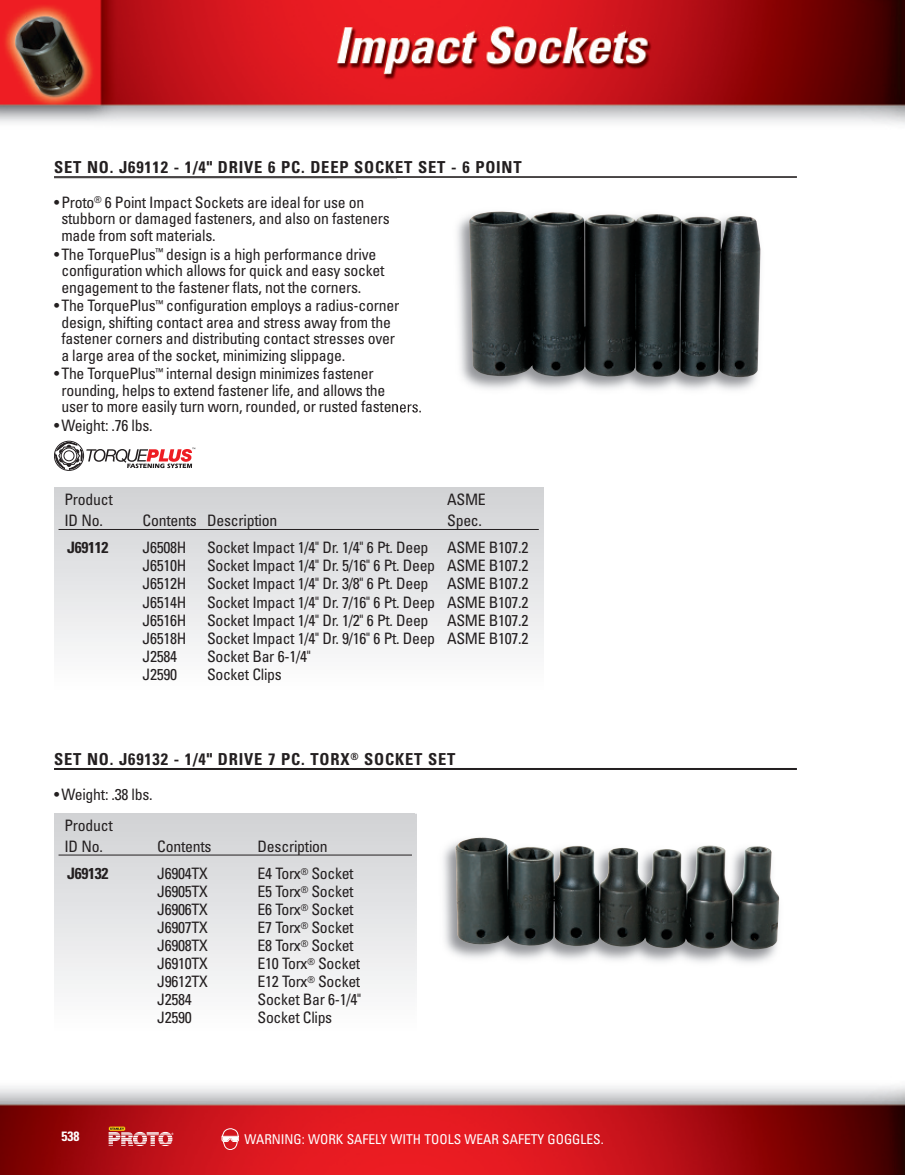
<style>
.page{position:relative;width:905px;height:1175px;background:#fff}
.page>*{position:absolute;margin:0;border:0;box-sizing:border-box;transform-origin:0 0}
.t1{font:700 condensed 16.5px "Univers";letter-spacing:.05em;color:#231f20}
.t2{font:condensed 15.75px/16.5px "Univers";letter-spacing:-.015em;color:#231f20}
.t3{font:700 condensed 15.75px "Univers";letter-spacing:-.02em;color:#231f20}
.t4{font:condensed 13.5px "Univers";color:#fff}
.t5{font:700 condensed 13.5px "Univers";color:#fff}
</style>
<div class="page">
<img style="left:0;top:1086px;width:904px;height:88px">
<img style="left:0;top:0;width:904px;height:125px">
<svg style="left:109px;top:1126px;width:64px;height:20px"></svg>
<svg style="left:221px;top:1128px;width:18px;height:21px"></svg>
<div style="left:54px;top:441px;width:30px;height:30px;border:1px solid #231f20;border-radius:50%"></div>
<svg style="left:55px;top:442px;width:140px;height:27px"></svg>
<hr style="left:54px;top:176px;width:742px;height:1px;background:#231f20">
<hr style="left:54px;top:177px;width:742px;height:1px;background:#231f20">
<img style="left:397px;top:216px;width:364px;height:197px">
<img style="left:469px;top:211px;width:291px;height:166px">
<div style="left:54px;top:813px;width:362px;height:217px;background:linear-gradient(to bottom,#cecfd1,#fefefe)"></div>
<hr style="left:54px;top:768px;width:742px;height:1px;background:#231f20">
<hr style="left:54px;top:769px;width:742px;height:1px;background:#231f20">
<img style="left:416px;top:813px;width:364px;height:172px">
<img style="left:415px;top:813px;width:1px;height:206px">
<img style="left:455px;top:837px;width:324px;height:112px">
<hr style="left:58px;top:854px;width:354px;height:1px;background:#231f20">
<div style="left:54px;top:487px;width:489px;height:202px;background:linear-gradient(to bottom,#cfd0d3,#fdfdfe)"></div>
<hr style="left:58px;top:529px;width:480px;height:1px;background:#231f20">
<p class="t1" style="left:54px;top:161px;width:469px">SET NO. J69112 - 1/4" DRIVE 6 PC. DEEP SOCKET SET - 6 POINT</p>
<p class="t2" style="left:61px;top:195px;width:330px;text-indent:-7px">• Proto<sup>®</sup> 6 Point Impact Sockets are ideal for use on stubborn or damaged fasteners, and also on fasteners made from soft materials.</p>
<p class="t2" style="left:61px;top:247px;width:324px;text-indent:-7px">• The TorquePlus<sup>™</sup> design is a high performance drive configuration which allows for quick and easy socket engagement to the fastener flats, not the corners.</p>
<p class="t2" style="left:61px;top:299px;width:339px;text-indent:-7px">• The TorquePlus<sup>™</sup> configuration employs a radius-corner design, shifting contact area and stress away from the fastener corners and distributing contact stresses over a large area of the socket, minimizing slippage.</p>
<p class="t2" style="left:61px;top:367px;width:362px;text-indent:-7px">• The TorquePlus<sup>™</sup> internal design minimizes fastener rounding, helps to extend fastener life, and allows the<br>user to more easily turn worn, rounded, or rusted fasteners.</p>
<p class="t2" style="left:54px;top:418px;width:100px">• Weight: .76 lbs.</p>
<p class="t2" style="left:64px;top:490px;width:50px;line-height:21px">Product<br>ID No.</p>
<p class="t2" style="left:143px;top:514px;width:136px">Contents Description</p>
<p class="t2" style="left:447px;top:490px;width:40px;line-height:21px">ASME<br>Spec.</p>
<p class="t3" style="left:67px;top:541px;width:43px">J69112</p>
<p class="t2" style="left:143px;top:541px;width:45px">J6508H</p>
<p class="t2" style="left:207px;top:541px;width:323px">Socket Impact 1/4" Dr. 1/4" 6 Pt. Deep ASME B107.2</p>
<p class="t2" style="left:143px;top:559px;width:45px">J6510H</p>
<p class="t2" style="left:207px;top:559px;width:323px">Socket Impact 1/4" Dr. 5/16" 6 Pt. Deep ASME B107.2</p>
<p class="t2" style="left:143px;top:577px;width:45px">J6512H</p>
<p class="t2" style="left:207px;top:577px;width:323px">Socket Impact 1/4" Dr. 3/8" 6 Pt. Deep ASME B107.2</p>
<p class="t2" style="left:143px;top:595px;width:45px">J6514H</p>
<p class="t2" style="left:207px;top:595px;width:323px">Socket Impact 1/4" Dr. 7/16" 6 Pt. Deep ASME B107.2</p>
<p class="t2" style="left:143px;top:613px;width:45px">J6516H</p>
<p class="t2" style="left:207px;top:613px;width:323px">Socket Impact 1/4" Dr. 1/2" 6 Pt. Deep ASME B107.2</p>
<p class="t2" style="left:143px;top:631px;width:45px">J6518H</p>
<p class="t2" style="left:207px;top:631px;width:323px">Socket Impact 1/4" Dr. 9/16" 6 Pt. Deep ASME B107.2</p>
<p class="t2" style="left:143px;top:649px;width:36px">J2584</p>
<p class="t2" style="left:207px;top:649px;width:105px">Socket Bar 6-1/4"</p>
<p class="t2" style="left:143px;top:667px;width:36px">J2590</p>
<p class="t2" style="left:207px;top:667px;width:76px">Socket Clips</p>
<p class="t1" style="left:54px;top:752px;width:403px">SET NO. J69132 - 1/4" DRIVE 7 PC. TORX<sup>®</sup> SOCKET SET</p>
<p class="t2" style="left:54px;top:787px;width:100px">• Weight: .38 lbs.</p>
<p class="t2" style="left:64px;top:816px;width:50px;line-height:21px">Product<br>ID No.</p>
<p class="t2" style="left:157px;top:839px;width:56px">Contents</p>
<p class="t2" style="left:257px;top:839px;width:72px">Description</p>
<p class="t3" style="left:67px;top:867px;width:43px">J69132</p>
<p class="t2" style="left:157px;top:866px;width:52px">J6904TX</p>
<p class="t2" style="left:257px;top:866px;width:98px">E4 Torx<sup>®</sup> Socket</p>
<p class="t2" style="left:157px;top:884px;width:52px">J6905TX</p>
<p class="t2" style="left:257px;top:884px;width:98px">E5 Torx<sup>®</sup> Socket</p>
<p class="t2" style="left:157px;top:902px;width:52px">J6906TX</p>
<p class="t2" style="left:257px;top:902px;width:98px">E6 Torx<sup>®</sup> Socket</p>
<p class="t2" style="left:157px;top:920px;width:52px">J6907TX</p>
<p class="t2" style="left:257px;top:920px;width:98px">E7 Torx<sup>®</sup> Socket</p>
<p class="t2" style="left:157px;top:938px;width:52px">J6908TX</p>
<p class="t2" style="left:257px;top:938px;width:98px">E8 Torx<sup>®</sup> Socket</p>
<p class="t2" style="left:157px;top:956px;width:52px">J6910TX</p>
<p class="t2" style="left:257px;top:956px;width:104px">E10 Torx<sup>®</sup> Socket</p>
<p class="t2" style="left:157px;top:974px;width:52px">J9612TX</p>
<p class="t2" style="left:257px;top:974px;width:104px">E12 Torx<sup>®</sup> Socket</p>
<p class="t2" style="left:157px;top:992px;width:36px">J2584</p>
<p class="t2" style="left:257px;top:992px;width:105px">Socket Bar 6-1/4"</p>
<p class="t2" style="left:157px;top:1010px;width:36px">J2590</p>
<p class="t2" style="left:257px;top:1010px;width:76px">Socket Clips</p>
<p class="t5" style="left:62px;top:1131px;width:19px">538</p>
<p class="t4" style="left:244px;top:1134px;width:360px">WARNING: WORK SAFELY WITH TOOLS WEAR SAFETY GOGGLES.</p>
</div>
